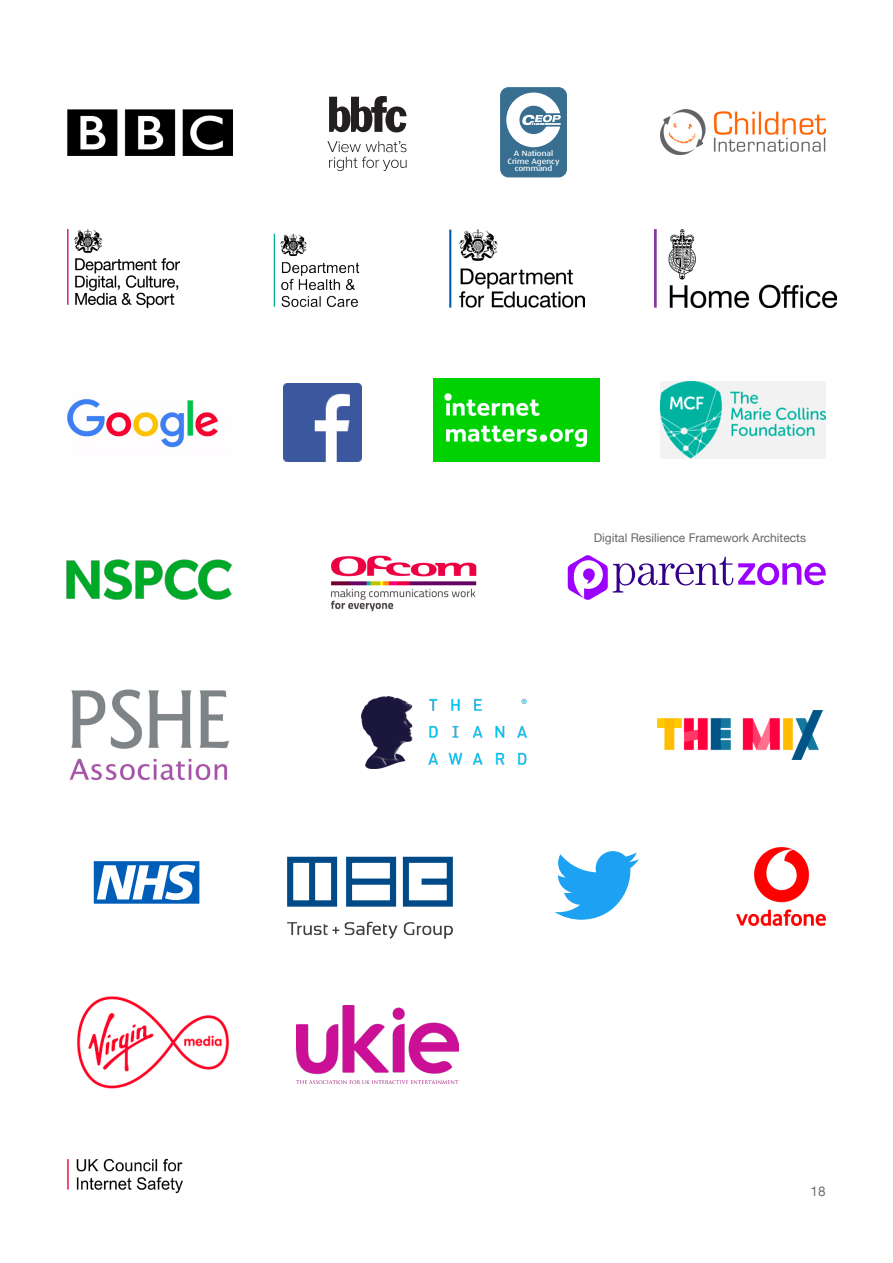
<style>
.page{position:relative;width:893px;height:1263px;background:#fff}
.page>*{position:absolute;margin:0;border:0;box-sizing:border-box;transform-origin:0 0}
.t1{font:13.5px "Helvetica Neue";color:#736c7a}
.BODY_TEXT{font:12px "Helvetica Neue";color:#666}
.t2{font:500 expanded 7.8px/7.4px "Dax Pro";color:#fff;text-align:center}
</style>
<div class="page">
<img style="left:67px;top:1158px;width:116px;height:36px">
<img style="left:67px;top:109px;width:165px;height:46px">
<svg style="left:568px;top:555px;width:258px;height:45px"></svg>
<img style="left:67px;top:559px;width:165px;height:41px">
<div style="left:501px;top:88px;width:65px;height:89px;background:#386e8f;border-radius:8px"></div>
<div style="left:500px;top:88px;width:67px;height:89px;border:1px solid #386e8f;border-radius:8px"></div>
<svg style="left:506px;top:93px;width:55px;height:54px"></svg>
<img style="left:660px;top:109px;width:165px;height:46px">
<img style="left:67px;top:230px;width:113px;height:77px">
<img style="left:449px;top:230px;width:136px;height:78px">
<img style="left:273px;top:233px;width:87px;height:75px">
<img style="left:654px;top:230px;width:182px;height:78px">
<img style="left:284px;top:383px;width:78px;height:78px">
<img style="left:434px;top:379px;width:165px;height:82px">
<img style="left:660px;top:381px;width:165px;height:78px">
<img style="left:330px;top:555px;width:147px;height:57px">
<img style="left:69px;top:689px;width:160px;height:91px">
<img style="left:362px;top:696px;width:165px;height:72px">
<img style="left:657px;top:710px;width:165px;height:50px">
<img style="left:296px;top:1005px;width:162px;height:78px">
<img style="left:737px;top:847px;width:89px;height:78px">
<img style="left:77px;top:996px;width:152px;height:93px">
<svg style="left:555px;top:851px;width:84px;height:69px"></svg>
<img style="left:67px;top:399px;width:152px;height:49px">
<svg style="left:94px;top:861px;width:105px;height:43px"></svg>
<img style="left:288px;top:856px;width:165px;height:83px">
<svg style="left:328px;top:141px;width:79px;height:30px"></svg>
<svg style="left:329px;top:96px;width:78px;height:36px"></svg>
<p class="t2" style="left:507px;top:150px;width:54px">A National<br>Crime Agency command</p>
<p class="BODY_TEXT" style="left:594px;top:529px;width:214px">Digital Resilience Framework Architects</p>
<p class="t1" style="left:810px;top:1182px;width:17px">18</p>
</div>
